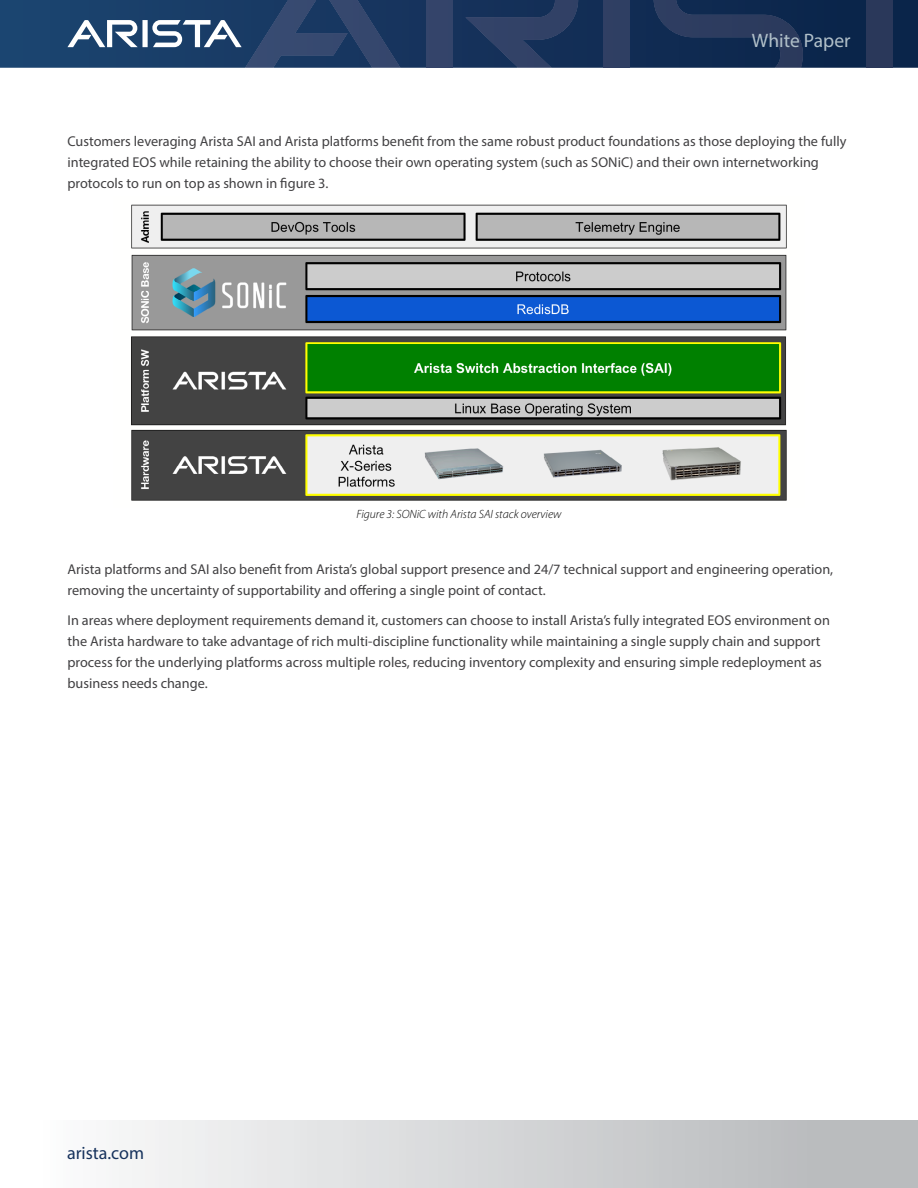
<style>
.page{position:relative;width:918px;height:1188px;background:#fff}
.page>*{position:absolute;margin:0;border:0;box-sizing:border-box;transform-origin:0 0}
.t1{font:19.5px "Myriad Pro";color:#b1c0c9}
.t2{font:18px "Myriad Pro";color:#16325c}
.t3{font:14.25px/21px "Myriad Pro";color:#414042}
.t4{font:italic 300 12px "Myriad Pro";color:#000}
</style>
<div class="page">
<svg style="left:0;top:0;width:918px;height:68px;background:#13325a"></svg>
<div style="left:426px;top:0;width:26px;height:68px;background:#34446a"></div>
<svg style="left:465px;top:0;width:113px;height:68px;background:#22385f"></svg>
<svg style="left:67px;top:0;width:333px;height:68px;background:#334f75"></svg>
<div style="left:604px;top:0;width:26px;height:68px;background:#2f3f63"></div>
<svg style="left:654px;top:0;width:149px;height:68px;background:#1a3156"></svg>
<div style="left:867px;top:0;width:26px;height:68px;background:#2a385a"></div>
<div style="left:0;top:1120px;width:918px;height:68px;background:linear-gradient(to right,#fff,#b3b5b7)"></div>
<img style="left:131px;top:204px;width:656px;height:297px">
<h1 class="t1" style="left:752px;top:29px;width:100px">White Paper</h1>
<p class="t3" style="left:68px;top:130px;width:781px">Customers leveraging Arista SAI and Arista platforms benefit from the same robust product foundations as those deploying the fully integrated EOS while retaining the ability to choose their own operating system (such as SONiC) and their own internetworking protocols to run on top as shown in figure 3.</p>
<p class="t4" style="left:356px;top:507px;width:207px">Figure 3: SONiC with Arista SAI stack overview</p>
<p class="t3" style="left:68px;top:559px;width:767px">Arista platforms and SAI also benefit from Arista’s global support presence and 24/7 technical support and engineering operation, removing the uncertainty of supportability and offering a single point of contact.</p>
<p class="t3" style="left:68px;top:609px;width:764px">In areas where deployment requirements demand it, customers can choose to install Arista’s fully integrated EOS environment on the Arista hardware to take advantage of rich multi-discipline functionality while maintaining a single supply chain and support process for the underlying platforms across multiple roles, reducing inventory complexity and ensuring simple redeployment as business needs change.</p>
<p class="t2" style="left:67px;top:1142px;width:79px">arista.com</p>
</div>
